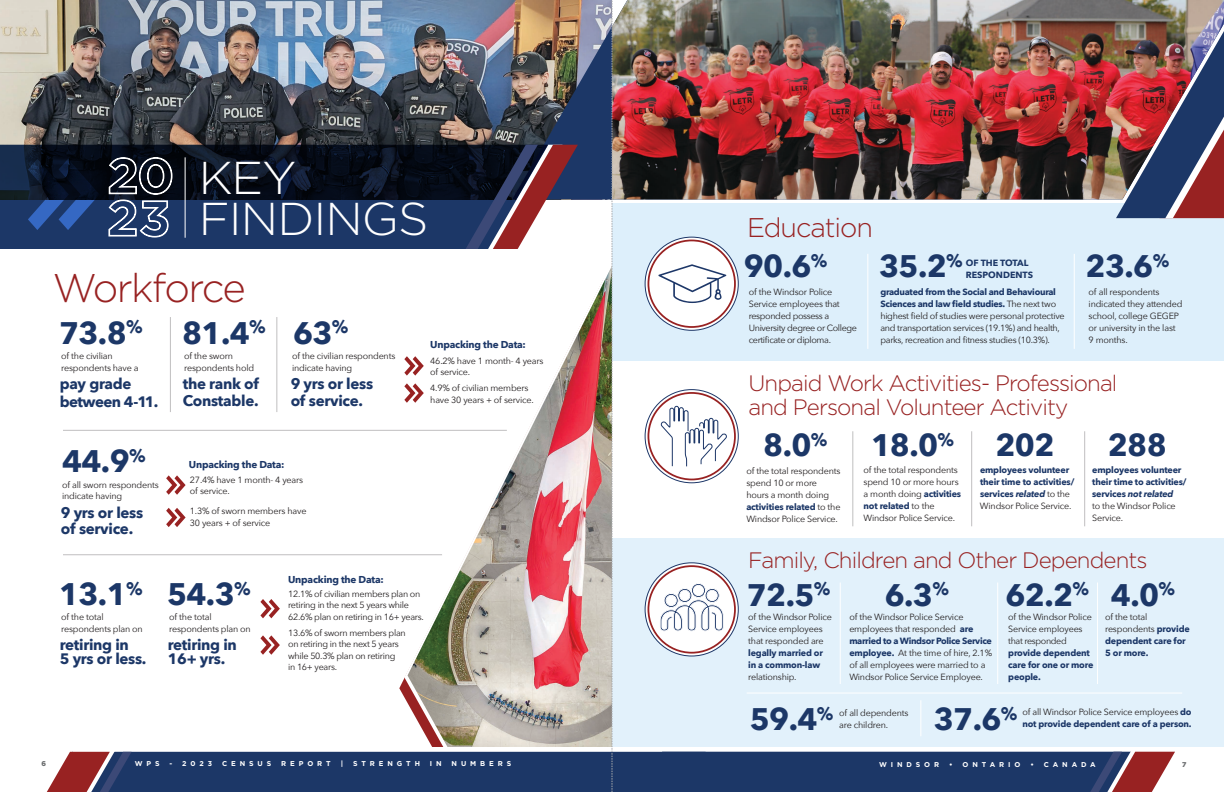
<style>
.page{position:relative;width:1224px;height:792px;background:#fff}
.page>*{position:absolute;margin:0;border:0;box-sizing:border-box;transform-origin:0 0}
.t1{font:300 46px "Gotham Pro";letter-spacing:-.02em;color:#fff}
.t2{font:300 40px "Gotham Pro";letter-spacing:-.045em;color:#982222}
.t3{font:700 31.1px "Avenir Next";letter-spacing:-.02em;color:#1c3767}
.t4{font:300 27px "Gotham Pro";letter-spacing:-.04em;color:#982222}
.t5{font:300 22.3px/24px "Gotham Pro";letter-spacing:-.04em;color:#982222}
.t6{font:700 15.1px/14px "Avenir Next";letter-spacing:-.02em;color:#1c3767}
.t7{font:700 15.1px/18px "Avenir Next";letter-spacing:-.04em;color:#1c3767}
.t8{font:700 10px "Avenir Next";letter-spacing:-.02em;color:#1c3767}
.t9{font:9px/12px "Avenir Next";letter-spacing:-.02em;color:#231f20}
.t10{font:700 9px/12px "Avenir Next";letter-spacing:-.02em;color:#1c3767}
.t11{font:9px/12px "Avenir Next";letter-spacing:-.04em;color:#231f20}
.t12{font:700 9px/11.5px "Avenir Next";color:#1c3767}
.t13{font:700 7px "Gotham Pro";letter-spacing:.56em;color:#fff}
.t14{font:900 7px "Gotham Pro";color:#6d6f71}
.s1{font-weight:700;color:#1c3767}
.s2{font-style:italic}
.s3{font-weight:400;color:#231f20}
</style>
<div class="page">
<svg style="left:0;top:145px;width:28px;height:104px;background:#182f54"></svg>
<img style="left:28px;top:0;width:1196px;height:792px">
<p class="t1" style="left:199px;top:153px;width:99px">KEY</p>
<p class="t1" style="left:199px;top:193px;width:231px">FINDINGS</p>
<p class="t2" style="left:53px;top:266px;width:194px">Workforce</p>
<p class="t3" style="left:59px;top:306px;width:85px">73.8<sup>%</sup></p>
<p class="t9" style="left:61px;top:350px;width:79px;line-height:11.5px">of the civilian respondents have a</p>
<p class="t7" style="left:60px;top:375px;width:100px">pay grade between 4-11.</p>
<p class="t3" style="left:62px;top:435px;width:85px">44.9<sup>%</sup></p>
<p class="t9" style="left:62px;top:478px;width:98px;line-height:11.5px">of all sworn respondents indicate having</p>
<p class="t6" style="left:61px;top:505px;width:84px">9 yrs or less</p>
<p class="t6" style="left:61px;top:522px;width:74px">of service.</p>
<p class="t3" style="left:182px;top:306px;width:85px">81.4<sup>%</sup></p>
<p class="t3" style="left:293px;top:306px;width:57px">63<sup>%</sup></p>
<p class="t9" style="left:184px;top:350px;width:50px">of the sworn</p>
<p class="t9" style="left:184px;top:361px;width:71px">respondents hold</p>
<p class="t9" style="left:292px;top:350px;width:105px;line-height:11.5px">of the civilian respondents indicate having</p>
<p class="t6" style="left:183px;top:377px;width:78px">the rank of</p>
<p class="t6" style="left:183px;top:393px;width:77px">Constable.</p>
<p class="t6" style="left:291px;top:377px;width:84px">9 yrs or less</p>
<p class="t6" style="left:291px;top:393px;width:74px">of service.</p>
<p class="t8" style="left:189px;top:455px;width:97px">Unpacking the Data:</p>
<p class="t9" style="left:190px;top:474px;width:115px;line-height:11.5px">27.4% have 1 month- 4 years of service.</p>
<p class="t9" style="left:190px;top:505px;width:118px;line-height:11.5px">1.3% of sworn members have<br>30 years + of service</p>
<p class="t8" style="left:430px;top:336px;width:97px">Unpacking the Data:</p>
<p class="t9" style="left:430px;top:355px;width:115px;line-height:11.5px">46.2% have 1 month- 4 years of service.</p>
<p class="t9" style="left:430px;top:382px;width:105px;line-height:11.5px">4.9% of civilian members have 30 years + of service.</p>
<p class="t3" style="left:59px;top:567px;width:85px">13.1<sup>%</sup></p>
<p class="t3" style="left:167px;top:567px;width:85px">54.3<sup>%</sup></p>
<p class="t9" style="left:61px;top:611px;width:83px;line-height:11.5px">of the total respondents plan on</p>
<p class="t9" style="left:169px;top:611px;width:83px;line-height:11.5px">of the total respondents plan on</p>
<p class="t6" style="left:60px;top:638px;width:88px">retiring in<br>5 yrs or less.</p>
<p class="t6" style="left:168px;top:638px;width:71px">retiring in<br>16+ yrs.</p>
<p class="t8" style="left:288px;top:571px;width:97px">Unpacking the Data:</p>
<p class="t9" style="left:288px;top:588px;width:137px;line-height:11.5px">12.1% of civilian members plan on retiring in the next 5 years while<br>62.6% plan on retiring in 16+ years.</p>
<p class="t9" style="left:288px;top:627px;width:119px;line-height:11.5px">13.6% of sworn members plan on retiring in the next 5 years while 50.3% plan on retiring<br>in 16+ years.</p>
<p class="t4" style="left:747px;top:213px;width:127px">Education</p>
<p class="t3" style="left:744px;top:239px;width:85px">90.6<sup>%</sup></p>
<p class="t11" style="left:749px;top:285px;width:110px">of the Windsor Police<br>Service employees that responded possess a<br>University degree or College certificate or diploma.</p>
<p class="t3" style="left:879px;top:239px;width:85px">35.2<sup>%</sup></p>
<p class="t12" style="left:966px;top:257px;width:69px">OF THE TOTAL<br>RESPONDENTS</p>
<p class="t9" style="left:880px;top:285px;width:186px"><span class="s1">graduated from the Social and Behavioural Sciences and law field studies.</span> The next two highest field of studies were personal protective and transportation services (19.1%) and health, parks, recreation and fitness studies (10.3%).</p>
<p class="t3" style="left:1086px;top:239px;width:85px">23.6<sup>%</sup></p>
<p class="t9" style="left:1089px;top:285px;width:95px">of all respondents indicated they attended school, college GEGEP or university in the last<br>9 months.</p>
<p class="t5" style="left:749px;top:372px;width:370px">Unpaid Work Activities- Professional and Personal Volunteer Activity</p>
<p class="t3" style="left:763px;top:419px;width:66px">8.0<sup>%</sup></p>
<p class="t3" style="left:871px;top:419px;width:85px">18.0<sup>%</sup></p>
<p class="t3" style="left:995px;top:419px;width:61px">202</p>
<p class="t3" style="left:1108px;top:419px;width:61px">288</p>
<p class="t9" style="left:746px;top:464px;width:96px">of the total respondents spend 10 or more hours a month doing <span class="s1">activities related</span> to the<br>Windsor Police Service.</p>
<p class="t9" style="left:864px;top:464px;width:99px">of the total respondents spend 10 or more hours a month doing <span class="s1">activities not related</span> to the<br>Windsor Police Service.</p>
<p class="t10" style="left:980px;top:464px;width:96px">employees volunteer their time to activities/ services <span class="s2">related</span> <span class="s3">to the<br>Windsor Police Service.</span></p>
<p class="t10" style="left:1092px;top:464px;width:96px">employees volunteer their time to activities/ services <span class="s2">not related<br></span><span class="s3">to the Windsor Police<br>Service.</span></p>
<p class="t5" style="left:748px;top:549px;width:401px">Family, Children and Other Dependents</p>
<p class="t3" style="left:747px;top:568px;width:85px">72.5<sup>%</sup></p>
<p class="t9" style="left:748px;top:610px;width:85px">of the Windsor Police<br>Service employees that responded are <span class="s1">legally married or in a common-law </span>relationship.</p>
<p class="t3" style="left:885px;top:568px;width:66px">6.3<sup>%</sup></p>
<p class="t9" style="left:849px;top:610px;width:144px">of the Windsor Police Service employees that responded <span class="s1">are married to a Windsor Police Service employee.</span> At the time of hire, 2.1% of all employees were married to a<br>Windsor Police Service Employee.</p>
<p class="t3" style="left:1006px;top:568px;width:85px">62.2<sup>%</sup></p>
<p class="t3" style="left:1111px;top:568px;width:66px">4.0<sup>%</sup></p>
<p class="t9" style="left:1008px;top:610px;width:87px">of the Windsor Police<br>Service employees that responded <span class="s1">provide dependent care for one or more people.</span></p>
<p class="t10" style="left:1105px;top:610px;width:86px"><span class="s3">of the total respondents</span> provide dependent care for<br>5 or more.</p>
<p class="t3" style="left:750px;top:692px;width:85px">59.4<sup>%</sup></p>
<p class="t9" style="left:839px;top:706px;width:71px">of all dependents are children.</p>
<p class="t3" style="left:934px;top:692px;width:85px">37.6<sup>%</sup></p>
<p class="t10" style="left:1022px;top:706px;width:171px"><span class="s3">of all Windsor Police Service employees</span> do not provide dependent care of a person.</p>
<p class="t14" style="left:41px;top:760px;width:6px">6</p>
<p class="t13" style="left:135px;top:760px;width:26px">WPS</p>
<p class="t13" style="left:170px;top:760px;width:44px">- 2023</p>
<p class="t13" style="left:222px;top:760px;width:51px">CENSUS</p>
<p class="t13" style="left:281px;top:760px;width:51px">REPORT</p>
<p class="t13" style="left:341px;top:760px;width:4px">|</p>
<p class="t13" style="left:353px;top:760px;width:68px">STRENGTH</p>
<p class="t13" style="left:430px;top:760px;width:13px">I N</p>
<p class="t13" style="left:452px;top:760px;width:61px">NUMBERS</p>
<p class="t13" style="left:879px;top:760px;width:62px">WINDSOR</p>
<p class="t13" style="left:949px;top:760px;width:73px">• ONTARIO</p>
<p class="t13" style="left:1030px;top:760px;width:67px">• CANADA</p>
<p class="t14" style="left:1182px;top:760px;width:6px">7</p>
</div>
